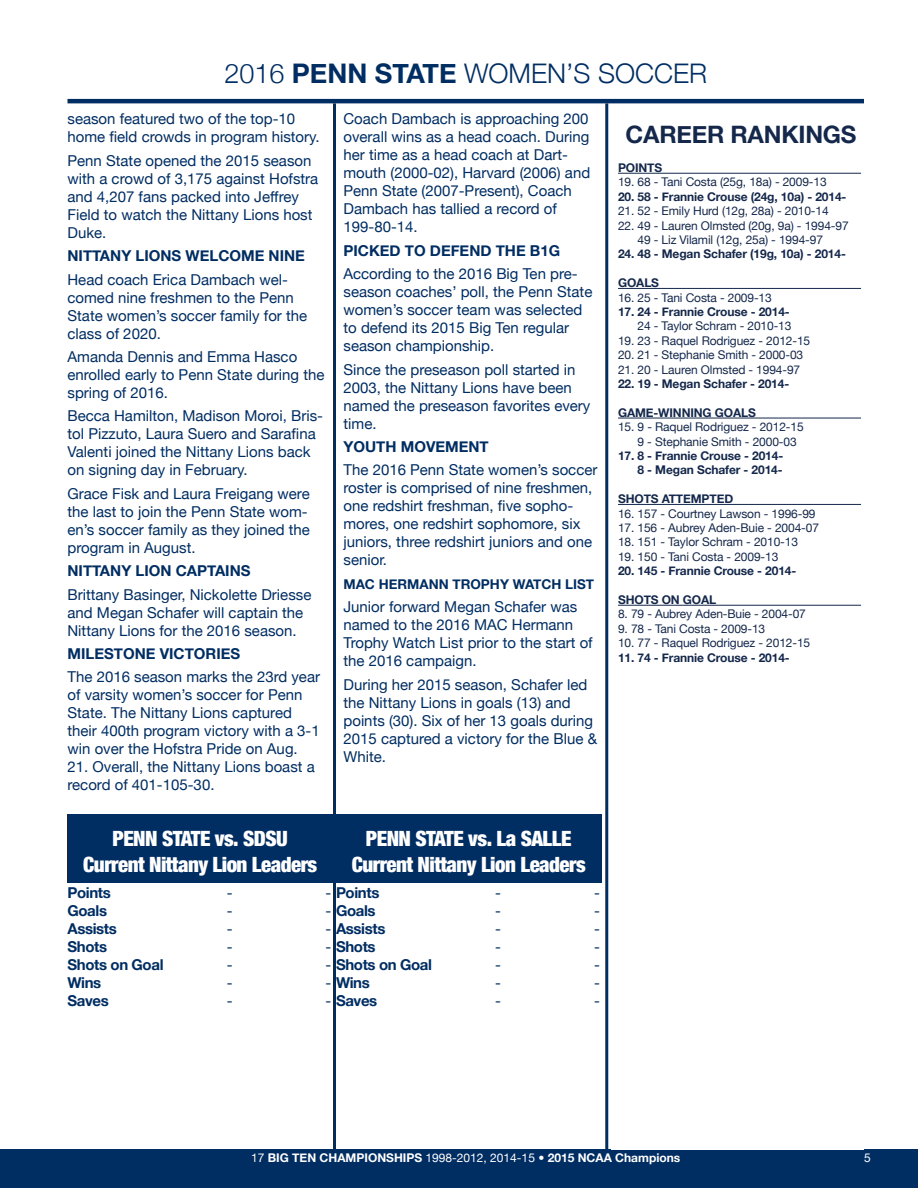
<style>
.page{position:relative;width:918px;height:1188px;background:#fff}
.page>*{position:absolute;margin:0;border:0;box-sizing:border-box;transform-origin:0 0}
.t1{font:300 27px "Helvetica Neue";color:#002d62}
.t2{font:700 24px "Helvetica Neue";letter-spacing:-.01em;color:#15284b}
.t3{font:900 condensed 21px/25.2px "Helvetica Neue";letter-spacing:-.025em;color:#fff;text-align:center}
.t4{font:15px/18px "Helvetica Neue";color:#002d62}
.t5{font:700 15px "Helvetica Neue";color:#002d62}
.t6{font:700 15px "Helvetica Neue";letter-spacing:-.025em;color:#002d62}
.t7{font:700 13.5px "Helvetica Neue";color:#002d62}
.t8{font:12px/14.4px "Helvetica Neue";letter-spacing:-.01em;color:#15284b;text-align:center}
.t9{font:700 12px/14.4px "Helvetica Neue";letter-spacing:-.01em;color:#15284b;text-align:right}
.t10{font:700 12px "Helvetica Neue";color:#fff}
.t11{font:12px "Helvetica Neue";color:#fff}
.s1{font-weight:700}
.s2{font-weight:400}
</style>
<div class="page">
<div style="left:0;top:1150px;width:918px;height:38px;background:#002d62"></div>
<hr style="left:68px;top:99px;width:796px;height:4px;background:#002d62">
<div style="left:68px;top:814px;width:265px;height:69px;background:#002d62"></div>
<div style="left:336px;top:814px;width:265px;height:69px;background:#002d62"></div>
<hr style="left:618px;top:173px;width:243px;height:1px;background:#15284b">
<hr style="left:618px;top:288px;width:243px;height:1px;background:#15284b">
<hr style="left:618px;top:418px;width:243px;height:1px;background:#15284b">
<hr style="left:618px;top:504px;width:243px;height:1px;background:#15284b">
<hr style="left:618px;top:605px;width:243px;height:1px;background:#15284b">
<hr style="left:333px;top:103px;width:3px;height:1047px;background:#002d62">
<hr style="left:605px;top:103px;width:3px;height:1047px;background:#002d62">
<h1 class="t1" style="left:224px;top:57px;width:484px">2016 <span class="s1">PENN STATE</span> WOMEN’S SOCCER</h1>
<p class="t4" style="left:68px;top:110px;width:254px">season featured two of the top-10 home field crowds in program history.</p>
<p class="t4" style="left:68px;top:151px;width:252px">Penn State opened the 2015 season with a crowd of 3,175 against Hofstra and 4,207 fans packed into Jeffrey<br>Field to watch the Nittany Lions host<br>Duke.</p>
<p class="t5" style="left:68px;top:247px;width:239px">NITTANY LIONS WELCOME NINE</p>
<p class="t4" style="left:68px;top:270px;width:241px">Head coach Erica Dambach wel&shy;comed nine freshmen to the Penn<br>State women’s soccer family for the class of 2020.</p>
<p class="t4" style="left:68px;top:348px;width:258px">Amanda Dennis and Emma Hasco enrolled early to Penn State during the spring of 2016.</p>
<p class="t4" style="left:68px;top:407px;width:257px">Becca Hamilton, Madison Moroi, Bris&shy;tol Pizzuto, Laura Suero and Sarafina Valenti joined the Nittany Lions back on signing day in February.</p>
<p class="t4" style="left:68px;top:484px;width:244px">Grace Fisk and Laura Freigang were the last to join the Penn State wom&shy;en’s soccer family as they joined the program in August.</p>
<p class="t5" style="left:68px;top:562px;width:185px">NITTANY LION CAPTAINS</p>
<p class="t4" style="left:68px;top:585px;width:245px">Brittany Basinger, Nickolette Driesse and Megan Schafer will captain the<br>Nittany Lions for the 2016 season.</p>
<p class="t5" style="left:68px;top:644px;width:174px">MILESTONE VICTORIES</p>
<p class="t4" style="left:68px;top:668px;width:254px">The 2016 season marks the 23rd year of varsity women’s soccer for Penn State. The Nittany Lions captured their 400th program victory with a 3-1 win over the Hofstra Pride on Aug.</p>
<p class="t4" style="left:68px;top:758px;width:249px">21. Overall, the Nittany Lions boast a record of 401-105-30.</p>
<p class="t4" style="left:344px;top:110px;width:248px">Coach Dambach is approaching 200 overall wins as a head coach. During her time as a head coach at Dart&shy;mouth (2000-02), Harvard (2006) and<br>Penn State (2007-Present), Coach<br>Dambach has tallied a record of<br>199-80-14.</p>
<p class="t5" style="left:344px;top:241px;width:218px">PICKED TO DEFEND THE B1G</p>
<p class="t4" style="left:344px;top:265px;width:250px">According to the 2016 Big Ten pre&shy;season coaches’ poll, the Penn State women’s soccer team was selected to defend its 2015 Big Ten regular season championship.</p>
<p class="t4" style="left:344px;top:360px;width:248px">Since the preseason poll started in<br>2003, the Nittany Lions have been named the preseason favorites every time.</p>
<p class="t5" style="left:344px;top:437px;width:147px">YOUTH MOVEMENT</p>
<p class="t4" style="left:344px;top:461px;width:255px">The 2016 Penn State women’s soccer roster is comprised of nine freshmen, one redshirt freshman, five sopho&shy;mores, one redshirt sophomore, six juniors, three redshirt juniors and one senior.</p>
<p class="t7" style="left:343px;top:576px;width:252px">MAC HERMANN TROPHY WATCH LIST</p>
<p class="t4" style="left:343px;top:598px;width:251px">Junior forward Megan Schafer was named to the 2016 MAC Hermann<br>Trophy Watch List prior to the start of the 2016 campaign.</p>
<p class="t4" style="left:343px;top:675px;width:255px">During her 2015 season, Schafer led the Nittany Lions in goals (13) and points (30). Six of her 13 goals during<br>2015 captured a victory for the Blue &amp;<br>White.</p>
<h3 class="t3" style="left:83px;top:826px;width:236px">PENN STATE vs. SDSU<br>Current Nittany Lion Leaders</h3>
<h3 class="t3" style="left:352px;top:826px;width:236px">PENN STATE vs. La SALLE<br>Current Nittany Lion Leaders</h3>
<p class="t5" style="left:68px;top:883px;width:45px">Points</p>
<p class="t4" style="left:227px;top:883px;width:7px">-</p>
<p class="t5" style="left:326px;top:883px;width:55px"><span class="s2">-</span> Points</p>
<p class="t5" style="left:68px;top:901px;width:41px">Goals</p>
<p class="t4" style="left:227px;top:901px;width:7px">-</p>
<p class="t5" style="left:326px;top:901px;width:51px"><span class="s2">-</span> Goals</p>
<p class="t6" style="left:68px;top:919px;width:51px">Assists</p>
<p class="t4" style="left:227px;top:919px;width:7px">-</p>
<p class="t6" style="left:326px;top:919px;width:61px"><span class="s2">-</span> Assists</p>
<p class="t5" style="left:68px;top:937px;width:41px">Shots</p>
<p class="t4" style="left:227px;top:937px;width:7px">-</p>
<p class="t5" style="left:326px;top:937px;width:51px"><span class="s2">-</span> Shots</p>
<p class="t6" style="left:68px;top:955px;width:98px">Shots on Goal</p>
<p class="t4" style="left:227px;top:955px;width:7px">-</p>
<p class="t6" style="left:326px;top:955px;width:108px"><span class="s2">-</span> Shots on Goal</p>
<p class="t5" style="left:68px;top:973px;width:35px">Wins</p>
<p class="t4" style="left:227px;top:973px;width:7px">-</p>
<p class="t5" style="left:326px;top:973px;width:46px"><span class="s2">-</span> Wins</p>
<p class="t5" style="left:68px;top:991px;width:43px">Saves</p>
<p class="t4" style="left:227px;top:991px;width:7px">-</p>
<p class="t5" style="left:326px;top:991px;width:53px"><span class="s2">-</span> Saves</p>
<p class="t4" style="left:495px;top:883px;width:7px">-</p>
<p class="t4" style="left:594px;top:883px;width:7px">-</p>
<p class="t4" style="left:495px;top:901px;width:7px">-</p>
<p class="t4" style="left:594px;top:901px;width:7px">-</p>
<p class="t4" style="left:495px;top:919px;width:7px">-</p>
<p class="t4" style="left:594px;top:919px;width:7px">-</p>
<p class="t4" style="left:495px;top:937px;width:7px">-</p>
<p class="t4" style="left:594px;top:937px;width:7px">-</p>
<p class="t4" style="left:495px;top:955px;width:7px">-</p>
<p class="t4" style="left:594px;top:955px;width:7px">-</p>
<p class="t4" style="left:495px;top:973px;width:7px">-</p>
<p class="t4" style="left:594px;top:973px;width:7px">-</p>
<p class="t4" style="left:495px;top:991px;width:7px">-</p>
<p class="t4" style="left:594px;top:991px;width:7px">-</p>
<h2 class="t2" style="left:626px;top:120px;width:232px">CAREER RANKINGS</h2>
<p class="t9" style="left:618px;top:160px;width:46px">POINTS</p>
<p class="t8" style="left:618px;top:175px;width:210px">19. 68 - Tani Costa (25g, 18a) - 2009-13</p>
<p class="t9" style="left:618px;top:189px;width:230px">20. 58 - Frannie Crouse (24g, 10a) - 2014-</p>
<p class="t8" style="left:618px;top:204px;width:212px">21. 52 - Emily Hurd (12g, 28a) - 2010-14</p>
<p class="t8" style="left:618px;top:218px;width:232px">22. 49 - Lauren Olmsted (20g, 9a) - 1994-97<br>49 - Liz Vilamil (12g, 25a) - 1994-97</p>
<p class="t9" style="left:618px;top:247px;width:229px">24. 48 - Megan Schafer (19g, 10a) - 2014-</p>
<p class="t9" style="left:618px;top:275px;width:43px">GOALS</p>
<p class="t8" style="left:618px;top:290px;width:155px">16. 25 - Tani Costa - 2009-13</p>
<p class="t9" style="left:618px;top:304px;width:173px">17. 24 - Frannie Crouse - 2014-</p>
<p class="t8" style="left:638px;top:319px;width:155px">24 - Taylor Schram - 2010-13</p>
<p class="t8" style="left:618px;top:333px;width:194px">19. 23 - Raquel Rodriguez - 2012-15</p>
<p class="t8" style="left:618px;top:348px;width:187px">20. 21 - Stephanie Smith - 2000-03</p>
<p class="t8" style="left:618px;top:362px;width:184px">21. 20 - Lauren Olmsted - 1994-97</p>
<p class="t9" style="left:618px;top:376px;width:173px">22. 19 - Megan Schafer - 2014-</p>
<p class="t9" style="left:618px;top:405px;width:139px">GAME-WINNING GOALS</p>
<p class="t8" style="left:638px;top:420px;width:168px;text-align:left;text-indent:-20px">15. 9 - Raquel Rodriguez - 2012-15<br>9 - Stephanie Smith - 2000-03</p>
<p class="t9" style="left:618px;top:448px;width:167px">17. 8 - Frannie Crouse - 2014-<br>8 - Megan Schafer - 2014-</p>
<p class="t9" style="left:618px;top:491px;width:117px">SHOTS ATTEMPTED</p>
<p class="t8" style="left:618px;top:506px;width:199px">16. 157 - Courtney Lawson - 1996-99</p>
<p class="t8" style="left:618px;top:520px;width:202px">17. 156 - Aubrey Aden-Buie - 2004-07</p>
<p class="t8" style="left:618px;top:535px;width:182px">18. 151 - Taylor Schram - 2010-13</p>
<p class="t8" style="left:618px;top:549px;width:162px">19. 150 - Tani Costa - 2009-13</p>
<p class="t9" style="left:618px;top:563px;width:180px">20. 145 - Frannie Crouse - 2014-</p>
<p class="t9" style="left:618px;top:592px;width:100px">SHOTS ON GOAL</p>
<p class="t8" style="left:618px;top:607px;width:189px">8. 79 - Aubrey Aden-Buie - 2004-07</p>
<p class="t8" style="left:618px;top:621px;width:149px">9. 78 - Tani Costa - 2009-13</p>
<p class="t8" style="left:618px;top:636px;width:194px">10. 77 - Raquel Rodriguez - 2012-15</p>
<p class="t9" style="left:618px;top:650px;width:173px">11. 74 - Frannie Crouse - 2014-</p>
<p class="t10" style="left:251px;top:1150px;width:431px"><span class="s2">17</span> BIG TEN CHAMPIONSHIPS <span class="s2">1998-2012, 2014-15</span> • 2015 NCAA Champions</p>
<p class="t11" style="left:864px;top:1150px;width:8px">5</p>
</div>
